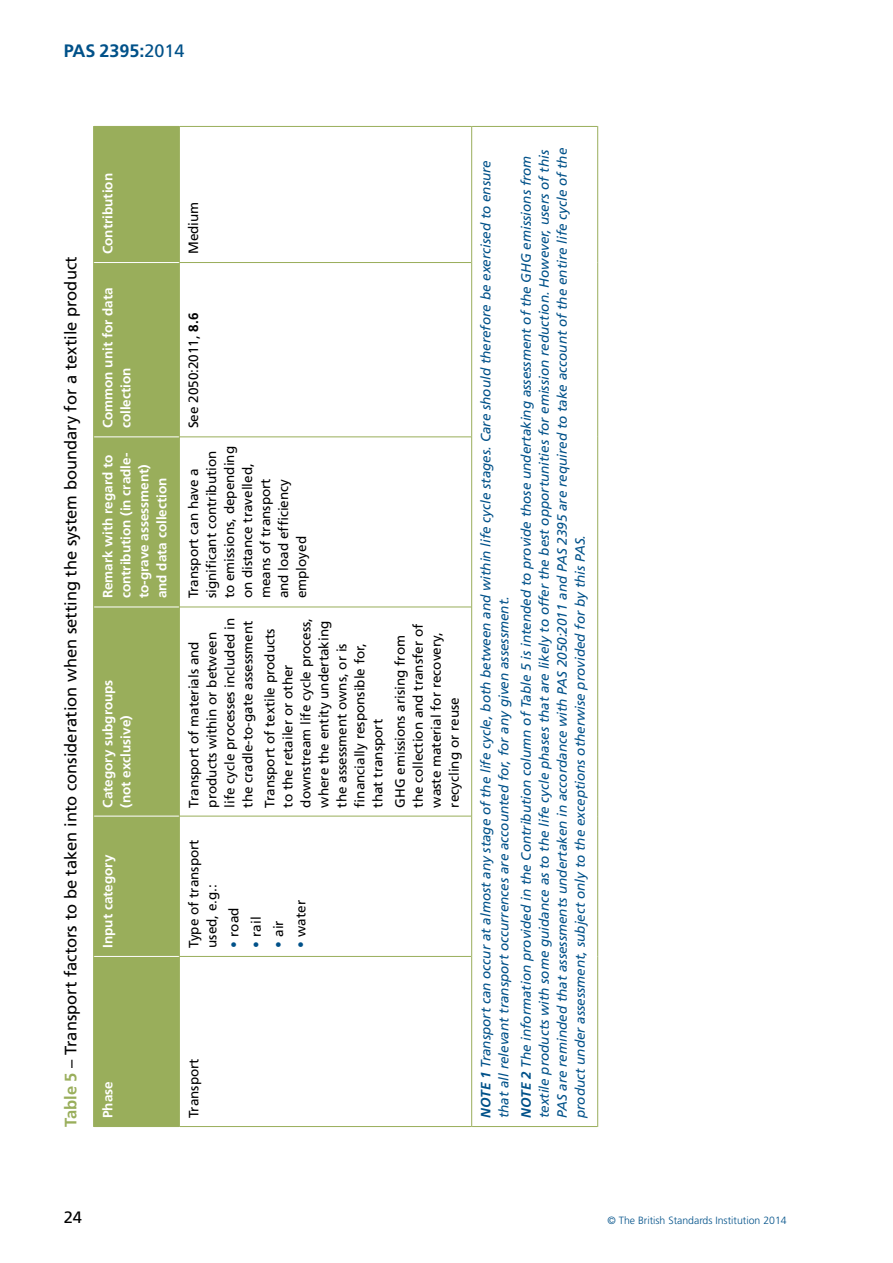
<style>
.page{position:relative;width:893px;height:1263px;background:#fff}
.page>*{position:absolute;margin:0;border:0;box-sizing:border-box;transform-origin:0 0}
.t1{font:700 18px "Frutiger";color:#005189}
.t2{font:16.5px "Frutiger";color:#000}
.t3{font:italic 13.5px/18px "Frutiger";color:#005189}
.t4{font:13.5px/18px "Frutiger";color:#000}
.t5{font:700 13.5px/18px "Frutiger";color:#fff}
.t6{font:300 10.5px "Frutiger";color:#005189}
.s1{font-weight:400}
.s2{font-weight:700;color:#99ae5b}
.s3{font-weight:700}
.s4{color:#005189}
</style>
<div class="page">
<div style="left:94px;top:127px;width:85px;height:999px;background:#99ae5b"></div>
<svg style="left:180px;top:127px;width:293px;height:999px"></svg>
<hr style="left:94px;top:956px;width:85px;height:1px;background:#fff">
<hr style="left:94px;top:816px;width:85px;height:1px;background:#fff">
<hr style="left:94px;top:607px;width:85px;height:1px;background:#fff">
<hr style="left:94px;top:436px;width:85px;height:1px;background:#fff">
<hr style="left:94px;top:262px;width:85px;height:1px;background:#fff">
<hr style="left:94px;top:1126px;width:85px;height:1px;background:#99ae5b">
<hr style="left:93px;top:956px;width:1px;height:171px;background:#99ae5b">
<hr style="left:179px;top:956px;width:1px;height:171px;background:#99ae5b">
<hr style="left:93px;top:816px;width:1px;height:140px;background:#99ae5b">
<hr style="left:93px;top:607px;width:1px;height:209px;background:#99ae5b">
<hr style="left:93px;top:437px;width:1px;height:170px;background:#99ae5b">
<hr style="left:93px;top:262px;width:1px;height:175px;background:#99ae5b">
<hr style="left:179px;top:816px;width:1px;height:140px;background:#99ae5b">
<hr style="left:179px;top:607px;width:1px;height:209px;background:#99ae5b">
<hr style="left:179px;top:437px;width:1px;height:170px;background:#99ae5b">
<hr style="left:179px;top:262px;width:1px;height:175px;background:#99ae5b">
<hr style="left:93px;top:126px;width:1px;height:136px;background:#99ae5b">
<hr style="left:94px;top:126px;width:85px;height:1px;background:#99ae5b">
<hr style="left:179px;top:126px;width:1px;height:136px;background:#99ae5b">
<hr style="left:180px;top:1126px;width:291px;height:1px;background:#99ae5b">
<hr style="left:180px;top:956px;width:291px;height:1px;background:#99ae5b">
<hr style="left:180px;top:816px;width:291px;height:1px;background:#99ae5b">
<hr style="left:180px;top:607px;width:291px;height:1px;background:#99ae5b">
<hr style="left:180px;top:436px;width:291px;height:1px;background:#99ae5b">
<hr style="left:180px;top:262px;width:291px;height:1px;background:#99ae5b">
<hr style="left:180px;top:126px;width:291px;height:1px;background:#99ae5b">
<hr style="left:472px;top:1126px;width:125px;height:1px;background:#99ae5b">
<hr style="left:471px;top:956px;width:1px;height:171px;background:#99ae5b">
<hr style="left:597px;top:956px;width:1px;height:171px;background:#99ae5b">
<hr style="left:597px;top:816px;width:1px;height:140px;background:#99ae5b">
<hr style="left:597px;top:607px;width:1px;height:209px;background:#99ae5b">
<hr style="left:597px;top:437px;width:1px;height:170px;background:#99ae5b">
<hr style="left:597px;top:262px;width:1px;height:175px;background:#99ae5b">
<hr style="left:597px;top:126px;width:1px;height:136px;background:#99ae5b">
<hr style="left:471px;top:816px;width:1px;height:140px;background:#99ae5b">
<hr style="left:471px;top:607px;width:1px;height:209px;background:#99ae5b">
<hr style="left:471px;top:437px;width:1px;height:170px;background:#99ae5b">
<hr style="left:471px;top:262px;width:1px;height:175px;background:#99ae5b">
<hr style="left:471px;top:126px;width:1px;height:136px;background:#99ae5b">
<hr style="left:472px;top:126px;width:125px;height:1px;background:#99ae5b">
<h1 class="t1" style="left:64px;top:40px;width:122px">PAS 2395:<span class="s1">2014</span></h1>
<p class="t2" style="left:61px;top:1126px;width:871px;rotate:-90deg"><span class="s2">Table 5</span> – Transport factors to be taken into consideration when setting the system boundary for a textile product</p>
<p class="t5" style="left:99px;top:254px;width:82px;rotate:-90deg">Contribution</p>
<p class="t5" style="left:99px;top:428px;width:143px;rotate:-90deg">Common unit for data collection</p>
<p class="t5" style="left:99px;top:598px;width:147px;rotate:-90deg">Remark with regard to contribution (in cradle&shy;to-grave assessment) and data collection</p>
<p class="t5" style="left:99px;top:808px;width:130px;rotate:-90deg">Category subgroups (not exclusive)</p>
<p class="t5" style="left:99px;top:948px;width:95px;rotate:-90deg">Input category</p>
<p class="t5" style="left:99px;top:1118px;width:38px;rotate:-90deg">Phase</p>
<p class="t4" style="left:184px;top:254px;width:54px;rotate:-90deg">Medium</p>
<p class="t4" style="left:184px;top:428px;width:117px;rotate:-90deg">See 2050:2011, <span class="s3">8.6</span></p>
<p class="t4" style="left:184px;top:598px;width:154px;rotate:-90deg">Transport can have a significant contribution to emissions, depending on distance travelled, means of transport<br>and load efficiency employed</p>
<p class="t4" style="left:185px;top:808px;width:191px;rotate:-90deg">Transport of materials and products within or between life cycle processes included in the cradle-to-gate assessment</p>
<p class="t4" style="left:261px;top:808px;width:191px;rotate:-90deg">Transport of textile products to the retailer or other downstream life cycle process, where the entity undertaking the assessment owns, or is financially responsible for, that transport</p>
<p class="t4" style="left:391px;top:808px;width:185px;rotate:-90deg">GHG emissions arising from the collection and transfer of waste material for recovery, recycling or reuse</p>
<p class="t4" style="left:185px;top:948px;width:110px;rotate:-90deg">Type of transport used, e.g.:</p>
<p class="t4" style="left:225px;top:948px;width:42px;rotate:-90deg"><span class="s4">•</span> road</p>
<p class="t4" style="left:247px;top:948px;width:33px;rotate:-90deg"><span class="s4">•</span> rail</p>
<p class="t4" style="left:269px;top:948px;width:29px;rotate:-90deg"><span class="s4">•</span> air</p>
<p class="t4" style="left:292px;top:948px;width:49px;rotate:-90deg"><span class="s4">•</span> water</p>
<p class="t4" style="left:185px;top:1118px;width:61px;rotate:-90deg">Transport</p>
<p class="t3" style="left:477px;top:1118px;width:959px;rotate:-90deg"><span class="s3">NOTE 1</span> Transport can occur at almost any stage of the life cycle, both between and within life cycle stages. Care should therefore be exercised to ensure that all relevant transport occurrences are accounted for, for any given assessment.</p>
<p class="t3" style="left:517px;top:1118px;width:972px;rotate:-90deg"><span class="s3">NOTE 2</span> The information provided in the Contribution column of Table 5 is intended to provide those undertaking assessment of the GHG emissions from textile products with some guidance as to the life cycle phases that are likely to offer the best opportunities for emission reduction. However, users of this PAS are reminded that assessments undertaken in accordance with PAS 2050:2011 and PAS 2395 are required to take account of the entire life cycle of the product under assessment, subject only to the exceptions otherwise provided for by this PAS.</p>
<p class="t2" style="left:64px;top:1207px;width:20px">24</p>
<p class="t6" style="left:607px;top:1215px;width:181px">© The British Standards Institution 2014</p>
</div>
